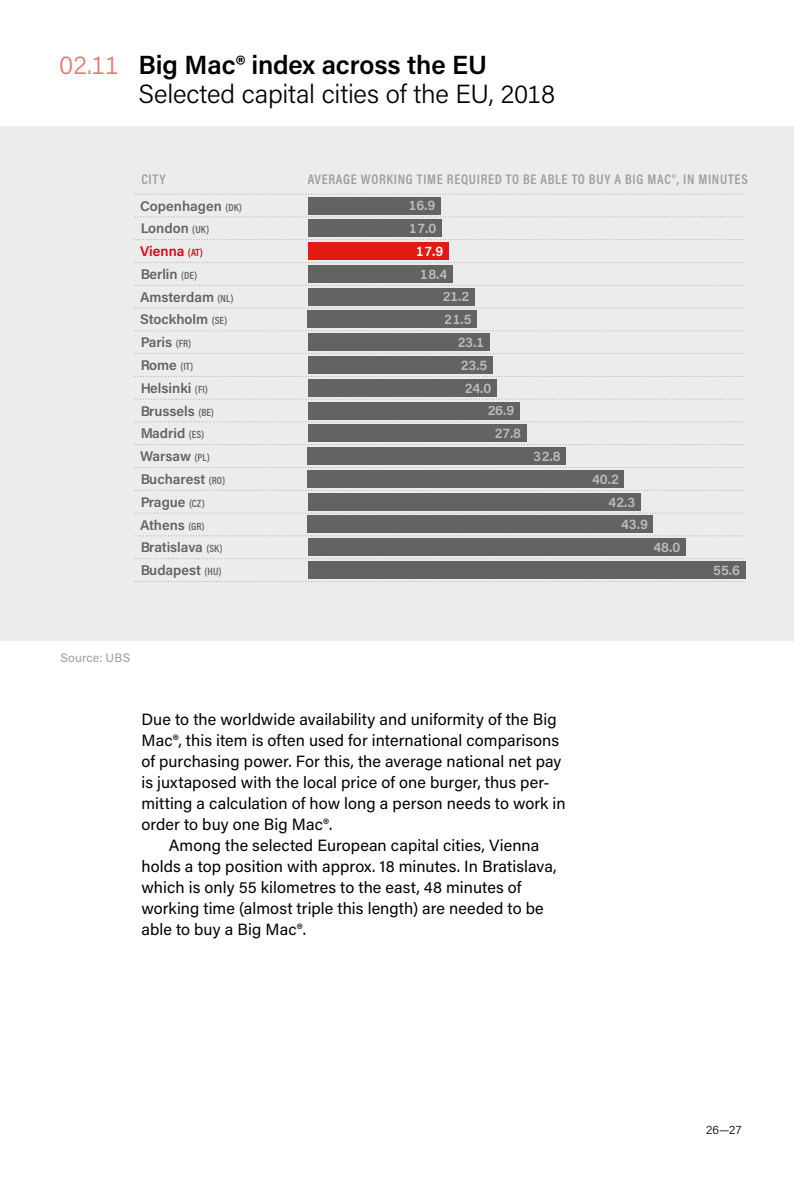
<style>
.page{position:relative;width:794px;height:1191px;background:#fff}
.page>*{position:absolute;margin:0;border:0;box-sizing:border-box;transform-origin:0 0}
.t1{font:300 26.25px/29.8px "Acumin Pro";letter-spacing:-.005em;color:#000}
.t2{font:16.28px/21px "Acumin Pro";letter-spacing:.005em;color:#000}
.t3{font:600 14px "Acumin Pro";color:#636362}
.t4{font:600 14px "Acumin Pro";color:#bbbcbd}
.t5{font:600 14px "Acumin Pro Cond";letter-spacing:.05em;color:#9c9d9d}
.t6{font:600 14px "Acumin Pro";color:#e3000f}
.t7{font:600 14px "Acumin Pro";color:#fff}
.t8{font:12.25px "Acumin Pro";letter-spacing:.02em;color:#9c9d9d}
.t9{font:300 12.25px "Acumin Pro";color:#000}
.s1{color:#ee776d}
.s2{font-weight:600}
.s3{font-family:"Acumin Pro Cond";font-size:10.5px}
</style>
<div class="page">
<div style="left:0;top:126px;width:794px;height:514px;background:#ececed"></div>
<svg style="left:135px;top:581px;width:609px;height:1px"></svg>
<svg style="left:135px;top:558px;width:609px;height:1px"></svg>
<svg style="left:135px;top:535px;width:608px;height:1px"></svg>
<svg style="left:137px;top:512px;width:606px;height:1px"></svg>
<svg style="left:135px;top:490px;width:609px;height:1px"></svg>
<svg style="left:135px;top:467px;width:609px;height:1px"></svg>
<svg style="left:135px;top:444px;width:609px;height:1px"></svg>
<svg style="left:135px;top:421px;width:608px;height:1px"></svg>
<svg style="left:135px;top:399px;width:608px;height:1px"></svg>
<svg style="left:135px;top:376px;width:609px;height:1px"></svg>
<svg style="left:135px;top:353px;width:609px;height:1px"></svg>
<svg style="left:135px;top:330px;width:609px;height:1px"></svg>
<svg style="left:135px;top:307px;width:608px;height:1px"></svg>
<svg style="left:135px;top:285px;width:609px;height:1px"></svg>
<svg style="left:135px;top:262px;width:609px;height:1px"></svg>
<svg style="left:135px;top:239px;width:609px;height:1px"></svg>
<svg style="left:135px;top:216px;width:608px;height:1px"></svg>
<svg style="left:135px;top:194px;width:608px;height:1px"></svg>
<div style="left:308px;top:561px;width:437px;height:18px;background:#636362"></div>
<div style="left:308px;top:538px;width:377px;height:18px;background:#636362"></div>
<div style="left:308px;top:516px;width:345px;height:17px;background:#636362"></div>
<div style="left:308px;top:493px;width:332px;height:17px;background:#636362"></div>
<div style="left:308px;top:470px;width:316px;height:18px;background:#636362"></div>
<div style="left:308px;top:447px;width:258px;height:18px;background:#636362"></div>
<div style="left:308px;top:425px;width:218px;height:17px;background:#636362"></div>
<div style="left:308px;top:402px;width:211px;height:17px;background:#636362"></div>
<div style="left:308px;top:379px;width:188px;height:17px;background:#636362"></div>
<div style="left:308px;top:356px;width:185px;height:18px;background:#636362"></div>
<div style="left:308px;top:333px;width:181px;height:18px;background:#636362"></div>
<div style="left:308px;top:311px;width:169px;height:17px;background:#636362"></div>
<div style="left:308px;top:288px;width:166px;height:17px;background:#636362"></div>
<div style="left:308px;top:265px;width:144px;height:17px;background:#636362"></div>
<div style="left:308px;top:242px;width:141px;height:18px;background:#e41911"></div>
<div style="left:308px;top:219px;width:133px;height:18px;background:#636362"></div>
<div style="left:308px;top:197px;width:133px;height:17px;background:#636362"></div>
<h3 class="t1" style="left:138px;top:48px;width:418px;text-indent:-79px"><span class="s1">02.11</span> <span class="s2">Big Mac® index across the EU<br></span>Selected capital cities of the EU, 2018</h3>
<p class="t5" style="left:141px;top:170px;width:26px">CITY</p>
<p class="t5" style="left:308px;top:170px;width:441px">AVERAGE WORKING TIME REQUIRED TO BE ABLE TO BUY A BIG MAC®, IN MINUTES</p>
<p class="t3" style="left:140px;top:196px;width:103px">Copenhagen <span class="s3">(DK)</span></p>
<p class="t4" style="left:408px;top:196px;width:28px">16.9</p>
<p class="t3" style="left:140px;top:219px;width:71px">London <span class="s3">(UK)</span></p>
<p class="t4" style="left:410px;top:218px;width:28px">17.0</p>
<p class="t6" style="left:140px;top:241px;width:64px">Vienna <span class="s3">(AT)</span></p>
<p class="t7" style="left:417px;top:241px;width:28px">17.9</p>
<p class="t3" style="left:140px;top:264px;width:59px">Berlin <span class="s3">(DE)</span></p>
<p class="t4" style="left:421px;top:264px;width:28px">18.4</p>
<p class="t3" style="left:140px;top:287px;width:95px">Amsterdam <span class="s3">(NL)</span></p>
<p class="t4" style="left:442px;top:287px;width:28px">21.2</p>
<p class="t3" style="left:140px;top:310px;width:89px">Stockholm <span class="s3">(SE)</span></p>
<p class="t4" style="left:445px;top:309px;width:28px">21.5</p>
<p class="t3" style="left:140px;top:332px;width:53px">Paris <span class="s3">(FR)</span></p>
<p class="t4" style="left:457px;top:332px;width:28px">23.1</p>
<p class="t3" style="left:140px;top:355px;width:55px">Rome <span class="s3">(IT)</span></p>
<p class="t4" style="left:460px;top:355px;width:28px">23.5</p>
<p class="t3" style="left:140px;top:378px;width:69px">Helsinki <span class="s3">(FI)</span></p>
<p class="t4" style="left:464px;top:378px;width:28px">24.0</p>
<p class="t3" style="left:140px;top:401px;width:75px">Brussels <span class="s3">(BE)</span></p>
<p class="t4" style="left:487px;top:401px;width:28px">26.9</p>
<p class="t3" style="left:140px;top:424px;width:66px">Madrid <span class="s3">(ES)</span></p>
<p class="t4" style="left:494px;top:423px;width:28px">27.8</p>
<p class="t3" style="left:140px;top:446px;width:71px">Warsaw <span class="s3">(PL)</span></p>
<p class="t4" style="left:534px;top:446px;width:28px">32.8</p>
<p class="t3" style="left:140px;top:469px;width:87px">Bucharest <span class="s3">(RO)</span></p>
<p class="t4" style="left:592px;top:469px;width:28px">40.2</p>
<p class="t3" style="left:140px;top:492px;width:66px">Prague <span class="s3">(CZ)</span></p>
<p class="t4" style="left:608px;top:492px;width:28px">42.3</p>
<p class="t3" style="left:140px;top:515px;width:66px">Athens <span class="s3">(GR)</span></p>
<p class="t4" style="left:621px;top:514px;width:28px">43.9</p>
<p class="t3" style="left:140px;top:537px;width:84px">Bratislava <span class="s3">(SK)</span></p>
<p class="t4" style="left:653px;top:537px;width:28px">48.0</p>
<p class="t3" style="left:140px;top:560px;width:83px">Budapest <span class="s3">(HU)</span></p>
<p class="t8" style="left:60px;top:649px;width:71px">Source: UBS</p>
<p class="t2" style="left:141px;top:708px;width:426px">Due to the worldwide availability and uniformity of the Big Mac®, this item is often used for international comparisons of purchasing power. For this, the average national net pay is juxtaposed with the local price of one burger, thus per&shy;mitting a calculation of how long a person needs to work in order to buy one Big Mac®.</p>
<p class="t2" style="left:141px;top:834px;width:417px;text-indent:27px">Among the selected European capital cities, Vienna holds a top position with approx. 18 minutes. In Bratislava, which is only 55 kilometres to the east, 48 minutes of working time (almost triple this length) are needed to be able to buy a Big Mac®.</p>
<p class="t4" style="left:713px;top:560px;width:28px">55.6</p>
<p class="t9" style="left:706px;top:1121px;width:37px">26—27</p>
</div>
